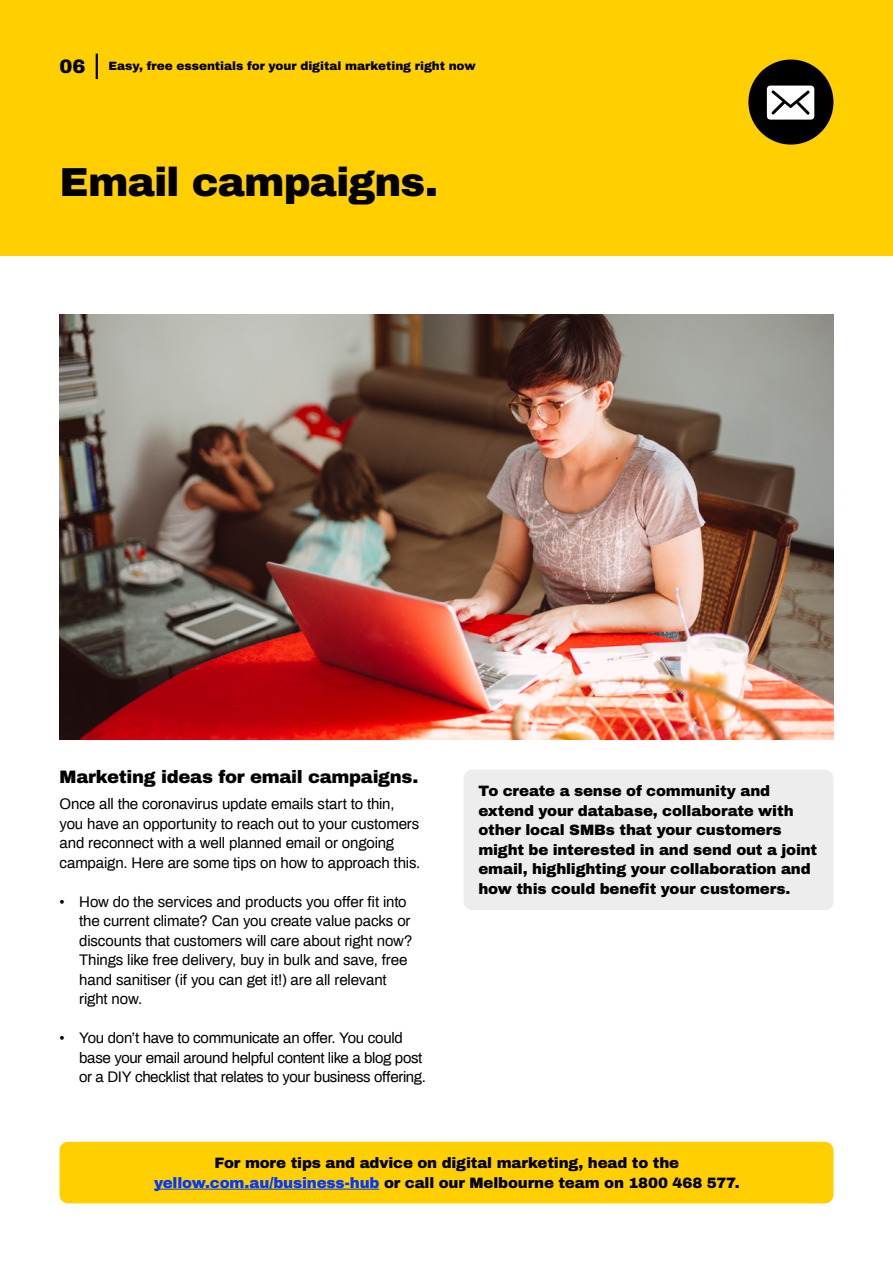
<style>
.page{position:relative;width:893px;height:1263px;background:#fff}
.page>*{position:absolute;margin:0;border:0;box-sizing:border-box;transform-origin:0 0}
.t1{font:900 40.5px "Archivo";letter-spacing:-.02em;color:#000}
.t2{font:900 19.5px "Archivo";color:#000}
.t3{font:900 18px "Archivo";letter-spacing:-.015em;color:#000}
.t4{font:15px/19.5px "Archivo";letter-spacing:-.01em;color:#000}
.t5{font:900 15px/19.5px "Archivo";letter-spacing:-.01em;color:#000}
.t6{font:900 12px "Archivo";letter-spacing:-.005em;color:#000}
.s1{color:#0037ff}
</style>
<div class="page">
<div style="left:0;top:0;width:893px;height:255px;background:#ffcf00"></div>
<hr style="left:96px;top:55px;width:2px;height:23px;background:#000">
<div style="left:463px;top:770px;width:370px;height:140px;background:#ededed;border-radius:9px"></div>
<div style="left:748px;top:60px;width:85px;height:85px;background:#000;border-radius:50%"></div>
<svg style="left:767px;top:86px;width:47px;height:34px;background:#d5d5d5"></svg>
<img style="left:60px;top:315px;width:773px;height:425px">
<div style="left:60px;top:1142px;width:773px;height:61px;background:#ffcf00;border-radius:9px"></div>
<hr style="left:154px;top:1189px;width:225px;height:1px;background:#0037ff">
<h2 class="t2" style="left:60px;top:55px;width:28px">06</h2>
<p class="t6" style="left:108px;top:59px;width:369px">Easy, free essentials for your digital marketing right now</p>
<h1 class="t1" style="left:60px;top:157px;width:380px">Email campaigns.</h1>
<p class="t3" style="left:60px;top:766px;width:360px">Marketing ideas for email campaigns.</p>
<p class="t4" style="left:60px;top:793px;width:362px">Once all the coronavirus update emails start to thin, you have an opportunity to reach out to your customers and reconnect with a well planned email or ongoing campaign. Here are some tips on how to approach this.</p>
<p class="t4" style="left:79px;top:891px;width:335px;text-indent:-20px">• How do the services and products you offer fit into the current climate? Can you create value packs or discounts that customers will care about right now?<br>Things like free delivery, buy in bulk and save, free hand sanitiser (if you can get it!) are all relevant right now.</p>
<p class="t4" style="left:79px;top:1027px;width:348px;text-indent:-20px">• You don’t have to communicate an offer. You could base your email around helpful content like a blog post or a DIY checklist that relates to your business offering.</p>
<p class="t5" style="left:478px;top:781px;width:340px">To create a sense of community and extend your database, collaborate with other local SMBs that your customers might be interested in and send out a joint email, highlighting your collaboration and how this could benefit your customers.</p>
<p class="t5" style="left:154px;top:1153px;width:587px;text-align:center">For more tips and advice on digital marketing, head to the <span class="s1">yellow.com.au/business-hub</span> or call our Melbourne team on 1800 468 577.</p>
</div>
